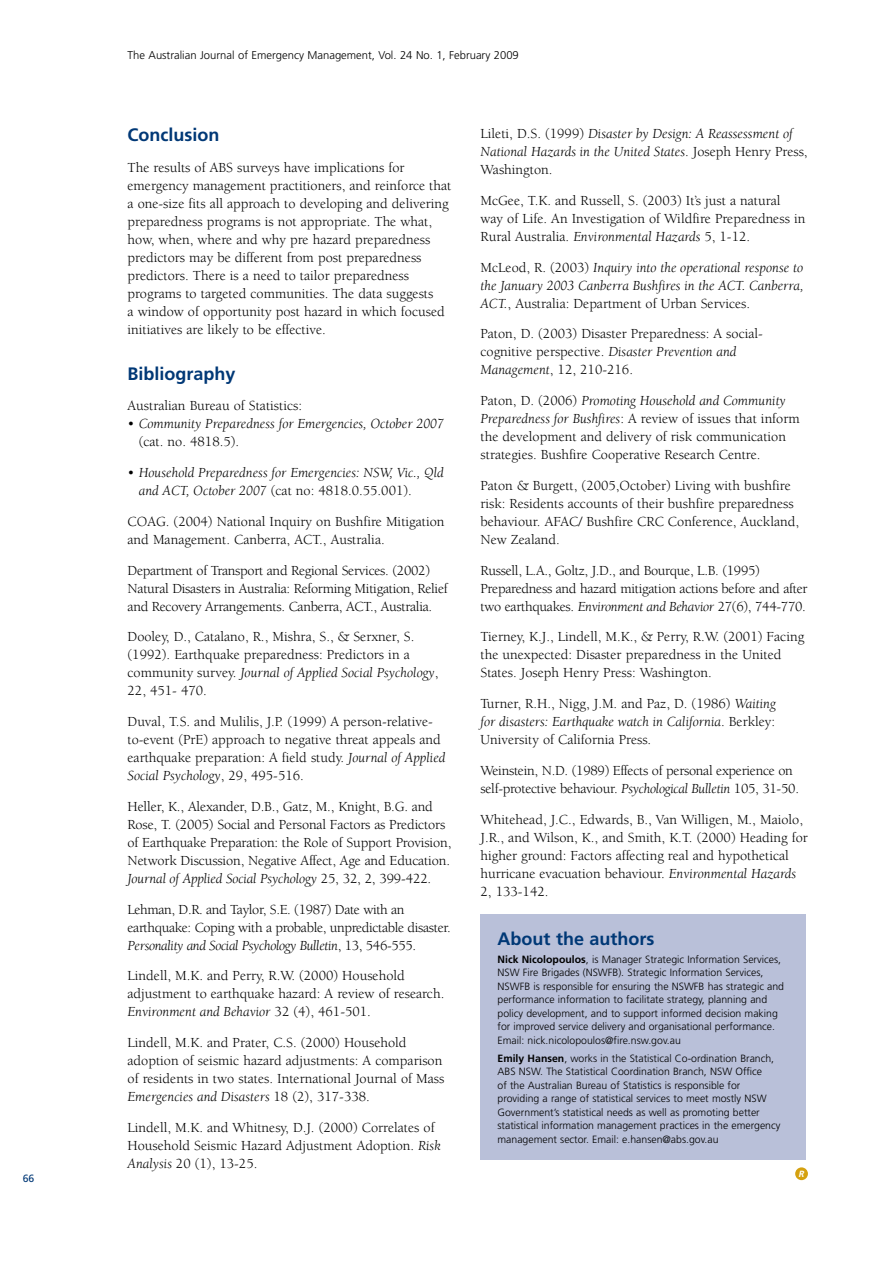
<style>
.page{position:relative;width:893px;height:1263px;background:#fff}
.page>*{position:absolute;margin:0;border:0;box-sizing:border-box;transform-origin:0 0}
.t1{font:700 18px "Frutiger";color:#003876}
.t2{font:14.25px/18px "Berkeley";color:#000}
.t3{font:italic 14.25px/18px "Berkeley";color:#000}
.t4{font:14.25px/18px "Berkeley";letter-spacing:-.02em;color:#000}
.t5{font:14.25px/18px "Berkeley";letter-spacing:-.025em;color:#000}
.t6{font:300 11.25px "Frutiger";color:#000}
.t7{font:300 10.5px/13.5px "Frutiger";color:#000}
.t8{font:10.5px "Frutiger";color:#003876}
.t9{font:italic 700 9px "Frutiger";color:#fff}
.s1{font-style:normal}
.s2{font-style:italic}
.s3{font-weight:700}
</style>
<div class="page">
<div style="left:480px;top:914px;width:326px;height:245px;background:#b9c0d9"></div>
<div style="left:795px;top:1167px;width:13px;height:13px;background:#d5a10f;border-radius:50%"></div>
<p class="t8" style="left:23px;top:1172px;width:13px">66</p>
<p class="t6" style="left:128px;top:49px;width:393px">The Australian Journal of Emergency Management, Vol. 24 No. 1, February 2009</p>
<p class="t1" style="left:128px;top:124px;width:93px">Conclusion</p>
<p class="t2" style="left:128px;top:159px;width:325px">The results of ABS surveys have implications for emergency management practitioners, and reinforce that a one-size fits all approach to developing and delivering preparedness programs is not appropriate. The what, how, when, where and why pre hazard preparedness predictors may be different from post preparedness predictors. There is a need to tailor preparedness programs to targeted communities. The data suggests<br>a window of opportunity post hazard in which focused initiatives are likely to be effective.</p>
<p class="t1" style="left:128px;top:363px;width:110px">Bibliography</p>
<p class="t2" style="left:128px;top:397px;width:176px">Australian Bureau of Statistics:</p>
<p class="t3" style="left:139px;top:415px;width:307px;text-indent:-11px"><span class="s1">•</span> Community Preparedness for Emergencies, October 2007 <span class="s1">(cat. no. 4818.5).</span></p>
<p class="t3" style="left:139px;top:464px;width:306px;text-indent:-11px"><span class="s1">•</span> Household Preparedness for Emergencies: NSW, Vic., Qld and ACT, October 2007 <span class="s1">(cat no: 4818.0.55.001).</span></p>
<p class="t2" style="left:128px;top:513px;width:319px">COAG. (2004) National Inquiry on Bushfire Mitigation and Management. Canberra, ACT., Australia.</p>
<p class="t4" style="left:128px;top:561px;width:322px">Department of Transport and Regional Services. (2002)<br>Natural Disasters in Australia: Reforming Mitigation, Relief and Recovery Arrangements. Canberra, ACT., Australia.</p>
<p class="t2" style="left:128px;top:628px;width:312px">Dooley, D., Catalano, R., Mishra, S., &amp; Serxner, S. (1992). Earthquake preparedness: Predictors in a community survey. <span class="s2">Journal of Applied Social Psychology</span>, 22, 451- 470.</p>
<p class="t2" style="left:128px;top:713px;width:319px">Duval, T.S. and Mulilis, J.P. (1999) A person-relative&shy;to-event (PrE) approach to negative threat appeals and earthquake preparation: A field study. <span class="s2">Journal of Applied Social Psychology</span>, 29, 495-516.</p>
<p class="t2" style="left:128px;top:798px;width:325px">Heller, K., Alexander, D.B., Gatz, M., Knight, B.G. and Rose, T. (2005) Social and Personal Factors as Predictors of Earthquake Preparation: the Role of Support Provision, Network Discussion, Negative Affect, Age and Education.<br><span class="s2">Journal of Applied Social Psychology</span> 25, 32, 2, 399-422.</p>
<p class="t5" style="left:128px;top:900px;width:325px">Lehman, D.R. and Taylor, S.E. (1987) Date with an earthquake: Coping with a probable, unpredictable disaster.<br><span class="s2">Personality and Social Psychology Bulletin</span>, 13, 546-555.</p>
<p class="t2" style="left:128px;top:967px;width:318px">Lindell, M.K. and Perry, R.W. (2000) Household adjustment to earthquake hazard: A review of research.<br><span class="s2">Environment and Behavior</span> 32 (4), 461-501.</p>
<p class="t2" style="left:128px;top:1034px;width:318px">Lindell, M.K. and Prater, C.S. (2000) Household adoption of seismic hazard adjustments: A comparison of residents in two states. International Journal of Mass <span class="s2">Emergencies and Disasters</span> 18 (2), 317-338.</p>
<p class="t2" style="left:128px;top:1119px;width:315px">Lindell, M.K. and Whitnesy, D.J. (2000) Correlates of<br>Household Seismic Hazard Adjustment Adoption. <span class="s2">Risk<br>Analysis</span> 20 (1), 13-25.</p>
<p class="t3" style="left:480px;top:125px;width:329px"><span class="s1">Lileti, D.S. (1999)</span> Disaster by Design: A Reassessment of<br>National Hazards in the United States<span class="s1">. Joseph Henry Press,<br>Washington.</span></p>
<p class="t2" style="left:480px;top:192px;width:326px">McGee, T.K. and Russell, S. (2003) It’s just a natural way of Life. An Investigation of Wildfire Preparedness in<br>Rural Australia. <span class="s2">Environmental Hazards</span> 5, 1-12.</p>
<p class="t3" style="left:480px;top:259px;width:325px;text-align:justify"><span class="s1">McLeod, R. (2003)</span> Inquiry into the operational response to the January 2003 Canberra Bushfires in the ACT. Canberra, ACT.<span class="s1">, Australia: Department of Urban Services.</span></p>
<p class="t2" style="left:480px;top:325px;width:284px">Paton, D. (2003) Disaster Preparedness: A social&shy;cognitive perspective. <span class="s2">Disaster Prevention and<br>Management</span>, 12, 210-216.</p>
<p class="t2" style="left:480px;top:392px;width:321px">Paton, D. (2006) <span class="s2">Promoting Household and Community Preparedness for Bushfires</span>: A review of issues that inform the development and delivery of risk communication strategies. Bushfire Cooperative Research Centre.</p>
<p class="t2" style="left:480px;top:477px;width:320px">Paton &amp; Burgett, (2005,October) Living with bushfire risk: Residents accounts of their bushfire preparedness behaviour. AFAC/ Bushfire CRC Conference, Auckland, New Zealand.</p>
<p class="t4" style="left:480px;top:561px;width:329px">Russell, L.A., Goltz, J.D., and Bourque, L.B. (1995)<br>Preparedness and hazard mitigation actions before and after two earthquakes. <span class="s2">Environment and Behavior</span> 27(6), 744-770.</p>
<p class="t2" style="left:480px;top:628px;width:325px">Tierney, K.J., Lindell, M.K., &amp; Perry, R.W. (2001) Facing the unexpected: Disaster preparedness in the United<br>States. Joseph Henry Press: Washington.</p>
<p class="t2" style="left:480px;top:695px;width:297px;text-align:justify">Turner, R.H., Nigg, J.M. and Paz, D. (1986) <span class="s2">Waiting for disasters: Earthquake watch in California</span>. Berkley:<br>University of California Press.</p>
<p class="t4" style="left:480px;top:762px;width:320px">Weinstein, N.D. (1989) Effects of personal experience on self-protective behaviour. <span class="s2">Psychological Bulletin</span> 105, 31-50.</p>
<p class="t2" style="left:480px;top:810px;width:329px">Whitehead, J.C., Edwards, B., Van Willigen, M., Maiolo, J.R., and Wilson, K., and Smith, K.T. (2000) Heading for higher ground: Factors affecting real and hypothetical hurricane evacuation behaviour. <span class="s2">Environmental Hazards </span>2, 133-142.</p>
<p class="t1" style="left:497px;top:928px;width:159px">About the authors</p>
<p class="t7" style="left:497px;top:953px;width:288px"><span class="s3">Nick Nicolopoulos</span>, is Manager Strategic Information Services, NSW Fire Brigades (NSWFB). Strategic Information Services, NSWFB is responsible for ensuring the NSWFB has strategic and performance information to facilitate strategy, planning and policy development, and to support informed decision making for improved service delivery and organisational performance.<br>Email: nick.nicolopoulos@fire.nsw.gov.au</p>
<p class="t7" style="left:497px;top:1051px;width:284px"><span class="s3">Emily Hansen</span>, works in the Statistical Co-ordination Branch, ABS NSW. The Statistical Coordination Branch, NSW Office<br>of the Australian Bureau of Statistics is responsible for providing a range of statistical services to meet mostly NSW Government’s statistical needs as well as promoting better statistical information management practices in the emergency management sector. Email: e.hansen@abs.gov.au</p>
<p class="t9" style="left:799px;top:1168px;width:7px">R</p>
</div>
